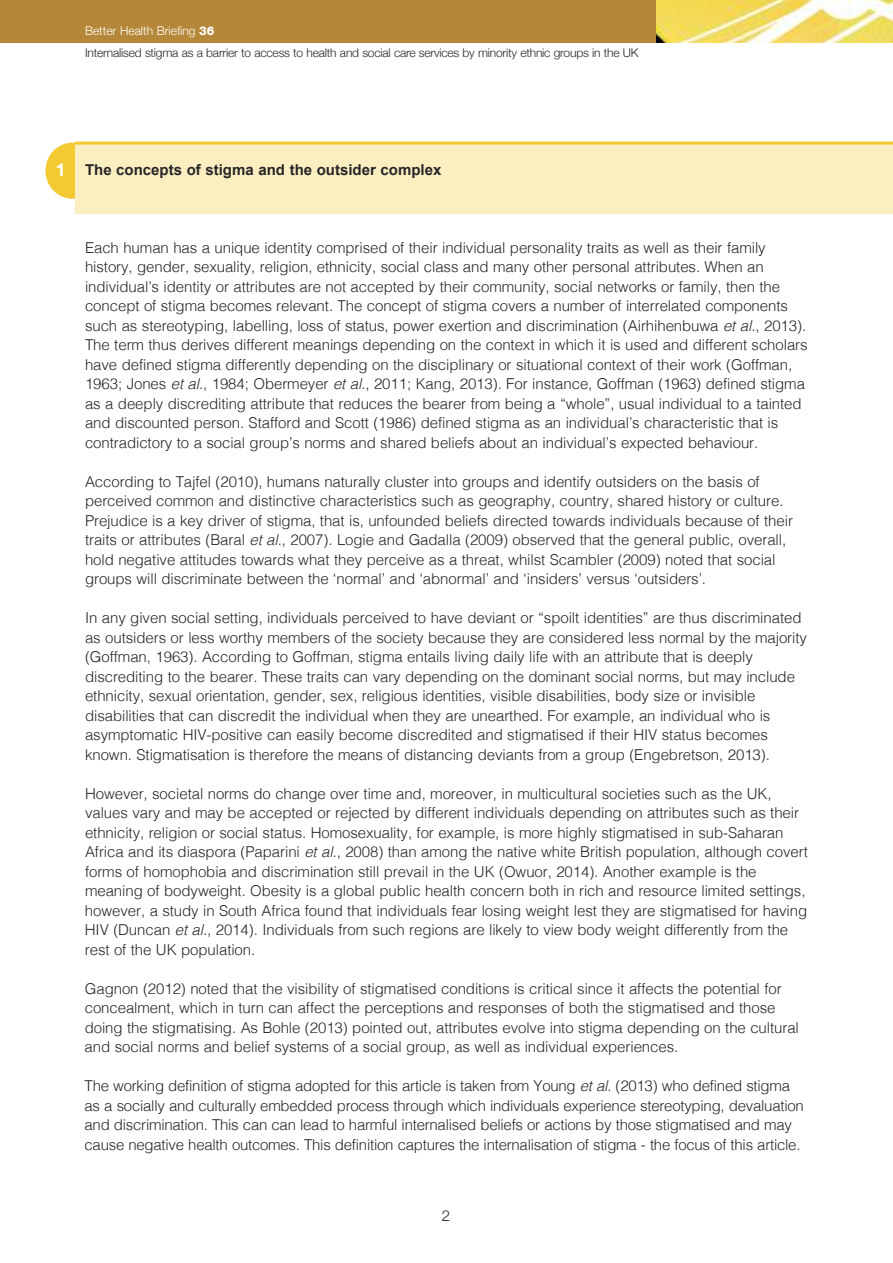
<style>
.page{position:relative;width:893px;height:1263px;background:#fff}
.page>*{position:absolute;margin:0;border:0;box-sizing:border-box;transform-origin:0 0}
.t1{font:300 15px/19.5px "Helvetica";letter-spacing:-.005em;color:#272627}
.t2{font:700 15px "Arial";color:#272627}
.t3{font:300 15px "Helvetica Neue";color:#272627}
.t4{font:300 12px/22.5px "Helvetica Neue";letter-spacing:-.015em;color:#272627}
.s1{color:#fff}
.s2{font-family:"Helvetica Neue LT";font-weight:800;color:#fff}
.s3{font-family:"Helvetica Neue";font-size:18px;color:#fff}
.s4{font-style:italic}
</style>
<div class="page">
<div style="left:45px;top:143px;width:54px;height:56px;background:#f3ca32;border-radius:50%"></div>
<div style="left:75px;top:143px;width:818px;height:71px;background:#fbefc2"></div>
<hr style="left:75px;top:142px;width:818px;height:3px;background:#f3ca32">
<div style="left:0;top:0;width:657px;height:43px;background:#b58839"></div>
<img style="left:657px;top:0;width:236px;height:43px">
<p class="t4" style="left:85px;top:19px;width:555px"><span class="s1">Better Health Briefing</span> <span class="s2">36<br></span>Internalised stigma as a barrier to access to health and social care services by minority ethnic groups in the UK</p>
<p class="t2" style="left:56px;top:161px;width:387px"><span class="s3">1</span> The concepts of stigma and the outsider complex</p>
<p class="t1" style="left:85px;top:239px;width:724px">Each human has a unique identity comprised of their individual personality traits as well as their family history, gender, sexuality, religion, ethnicity, social class and many other personal attributes. When an individual’s identity or attributes are not accepted by their community, social networks or family, then the concept of stigma becomes relevant. The concept of stigma covers a number of interrelated components such as stereotyping, labelling, loss of status, power exertion and discrimination (Airhihenbuwa <span class="s4">et al</span>., 2013).<br>The term thus derives different meanings depending on the context in which it is used and different scholars have defined stigma differently depending on the disciplinary or situational context of their work (Goffman, 1963; Jones <span class="s4">et al</span>., 1984; Obermeyer <span class="s4">et al</span>., 2011; Kang, 2013). For instance, Goffman (1963) defined stigma as a deeply discrediting attribute that reduces the bearer from being a “whole”, usual individual to a tainted and discounted person. Stafford and Scott (1986) defined stigma as an individual’s characteristic that is contradictory to a social group’s norms and shared beliefs about an individual’s expected behaviour.</p>
<p class="t1" style="left:85px;top:473px;width:709px">According to Tajfel (2010), humans naturally cluster into groups and identify outsiders on the basis of perceived common and distinctive characteristics such as geography, country, shared history or culture.<br>Prejudice is a key driver of stigma, that is, unfounded beliefs directed towards individuals because of their traits or attributes (Baral <span class="s4">et al</span>., 2007). Logie and Gadalla (2009) observed that the general public, overall, hold negative attitudes towards what they perceive as a threat, whilst Scambler (2009) noted that social groups will discriminate between the ‘normal’ and ‘abnormal’ and ‘insiders’ versus ‘outsiders’.</p>
<p class="t1" style="left:85px;top:610px;width:723px">In any given social setting, individuals perceived to have deviant or “spoilt identities” are thus discriminated as outsiders or less worthy members of the society because they are considered less normal by the majority (Goffman, 1963). According to Goffman, stigma entails living daily life with an attribute that is deeply discrediting to the bearer. These traits can vary depending on the dominant social norms, but may include ethnicity, sexual orientation, gender, sex, religious identities, visible disabilities, body size or invisible disabilities that can discredit the individual when they are unearthed. For example, an individual who is asymptomatic HIV-positive can easily become discredited and stigmatised if their HIV status becomes known. Stigmatisation is therefore the means of distancing deviants from a group (Engebretson, 2013).</p>
<p class="t1" style="left:85px;top:785px;width:724px">However, societal norms do change over time and, moreover, in multicultural societies such as the UK, values vary and may be accepted or rejected by different individuals depending on attributes such as their ethnicity, religion or social status. Homosexuality, for example, is more highly stigmatised in sub-Saharan Africa and its diaspora (Paparini <span class="s4">et al</span>., 2008) than among the native white British population, although covert forms of homophobia and discrimination still prevail in the UK (Owuor, 2014). Another example is the meaning of bodyweight. Obesity is a global public health concern both in rich and resource limited settings, however, a study in South Africa found that individuals fear losing weight lest they are stigmatised for having HIV (Duncan <span class="s4">et al</span>., 2014). Individuals from such regions are likely to view body weight differently from the rest of the UK population.</p>
<p class="t1" style="left:85px;top:980px;width:716px">Gagnon (2012) noted that the visibility of stigmatised conditions is critical since it affects the potential for concealment, which in turn can affect the perceptions and responses of both the stigmatised and those doing the stigmatising. As Bohle (2013) pointed out, attributes evolve into stigma depending on the cultural and social norms and belief systems of a social group, as well as individual experiences.</p>
<p class="t1" style="left:84px;top:1078px;width:721px">The working definition of stigma adopted for this article is taken from Young <span class="s4">et al</span>. (2013) who defined stigma as a socially and culturally embedded process through which individuals experience stereotyping, devaluation and discrimination. This can can lead to harmful internalised beliefs or actions by those stigmatised and may cause negative health outcomes. This definition captures the internalisation of stigma - the focus of this article.</p>
<p class="t3" style="left:442px;top:1206px;width:10px">2</p>
</div>
